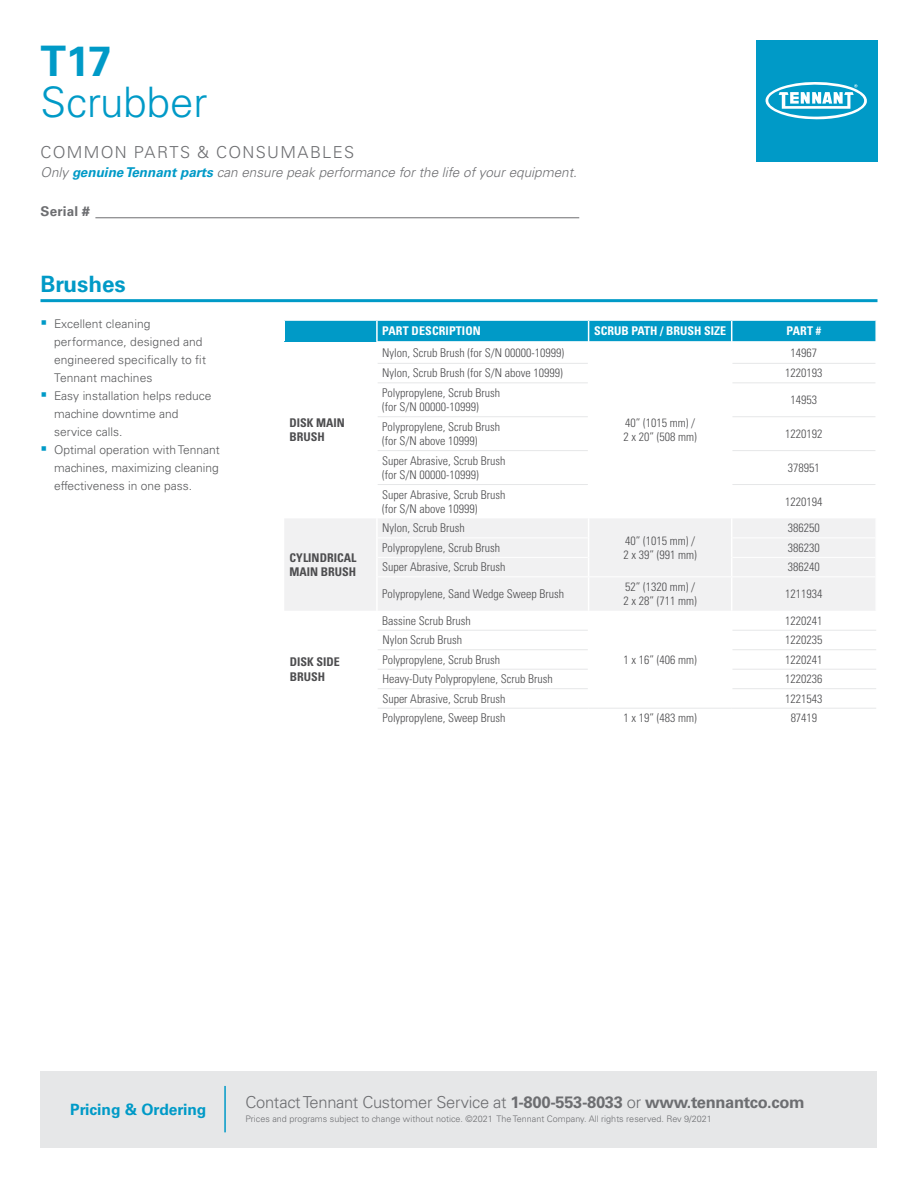
<style>
.page{position:relative;width:918px;height:1188px;background:#fff}
.page>*{position:absolute;margin:0;border:0;box-sizing:border-box;transform-origin:0 0}
.t1{font:300 42px "Univers LT Std";color:#009ac7}
.t2{font:700 42px "Univers LT Std";color:#009ac7}
.t3{font:700 22.5px "Univers LT Std";color:#009ac7}
.t4{font:300 16.5px "Univers LT Std";letter-spacing:-.02em;color:#6d6e71}
.t5{font:300 16.5px "Univers LT Std";letter-spacing:.08em;color:#6d6e71}
.t6{font:700 15.6px "Univers LT Std";color:#009ac7}
.t7{font:italic 300 13.5px "Univers LT Std";color:#6d6e71}
.t8{font:700 13.5px "Univers LT Std";letter-spacing:.015em;color:#6d6e71}
.t9{font:300 condensed 12px/14.4px "Univers LT Std";color:#4d4d4f}
.t10{font:300 12px/18px "Univers LT Std";color:#58595b}
.t11{font:700 condensed 12px/14.4px "Univers LT Std";color:#4d4d4f}
.t12{font:700 condensed 12px "Univers LT Std";color:#fff}
.t13{font:300 9px "Univers LT Std";color:#6d6e71}
.s1{font-weight:700;color:#009ac7}
.s2{font-weight:700}
</style>
<div class="page">
<div style="left:284px;top:320px;width:93px;height:21px;background:#009ac7"></div>
<div style="left:284px;top:519px;width:591px;height:92px;background:#f1f1f2"></div>
<svg style="left:284px;top:321px;width:1px;height:20px"></svg>
<hr style="left:284px;top:319px;width:93px;height:2px;background:#fff">
<hr style="left:376px;top:321px;width:2px;height:20px;background:#fff">
<svg style="left:377px;top:320px;width:499px;height:22px;background:#15a2cb"></svg>
<hr style="left:376px;top:518px;width:2px;height:20px;background:#fff">
<svg style="left:376px;top:538px;width:2px;height:19px"></svg>
<hr style="left:376px;top:557px;width:2px;height:20px;background:#fff">
<svg style="left:588px;top:519px;width:1px;height:57px"></svg>
<svg style="left:731px;top:519px;width:1px;height:57px"></svg>
<hr style="left:376px;top:577px;width:2px;height:34px;background:#fff">
<hr style="left:588px;top:577px;width:1px;height:34px;background:#fff">
<hr style="left:731px;top:577px;width:1px;height:34px;background:#fff">
<hr style="left:378px;top:538px;width:210px;height:1px;background:#fff">
<hr style="left:732px;top:538px;width:143px;height:1px;background:#fff">
<hr style="left:378px;top:557px;width:210px;height:1px;background:#fff">
<hr style="left:732px;top:557px;width:143px;height:1px;background:#fff">
<hr style="left:378px;top:576px;width:211px;height:1px;background:#fff">
<hr style="left:589px;top:576px;width:143px;height:1px;background:#fff">
<hr style="left:732px;top:576px;width:143px;height:1px;background:#fff">
<hr style="left:378px;top:363px;width:210px;height:1px;background:#e6e7e8">
<hr style="left:732px;top:363px;width:143px;height:1px;background:#e6e7e8">
<hr style="left:378px;top:382px;width:210px;height:1px;background:#e6e7e8">
<hr style="left:732px;top:382px;width:143px;height:1px;background:#e6e7e8">
<hr style="left:378px;top:416px;width:210px;height:1px;background:#e6e7e8">
<hr style="left:732px;top:416px;width:143px;height:1px;background:#e6e7e8">
<hr style="left:378px;top:450px;width:210px;height:1px;background:#e6e7e8">
<hr style="left:732px;top:450px;width:143px;height:1px;background:#e6e7e8">
<hr style="left:378px;top:484px;width:210px;height:1px;background:#e6e7e8">
<hr style="left:732px;top:484px;width:143px;height:1px;background:#e6e7e8">
<hr style="left:378px;top:630px;width:210px;height:1px;background:#e6e7e8">
<hr style="left:732px;top:630px;width:144px;height:1px;background:#e6e7e8">
<hr style="left:378px;top:649px;width:210px;height:1px;background:#e6e7e8">
<hr style="left:732px;top:649px;width:144px;height:1px;background:#e6e7e8">
<hr style="left:378px;top:669px;width:210px;height:1px;background:#e6e7e8">
<hr style="left:732px;top:669px;width:144px;height:1px;background:#e6e7e8">
<hr style="left:378px;top:688px;width:210px;height:1px;background:#e6e7e8">
<hr style="left:732px;top:688px;width:144px;height:1px;background:#e6e7e8">
<hr style="left:378px;top:708px;width:211px;height:1px;background:#e6e7e8">
<hr style="left:589px;top:708px;width:143px;height:1px;background:#e6e7e8">
<hr style="left:732px;top:708px;width:144px;height:1px;background:#e6e7e8">
<hr style="left:95px;top:217px;width:484px;height:1px;background:#6d6e71">
<div style="left:756px;top:40px;width:122px;height:122px;background:#009ac7"></div>
<svg style="left:765px;top:82px;width:102px;height:38px"></svg>
<div style="left:40px;top:1071px;width:838px;height:77px;background:#e6e7e8"></div>
<hr style="left:40px;top:299px;width:838px;height:3px;background:#009ac7">
<hr style="left:224px;top:1086px;width:2px;height:46px;background:#009ac7">
<h1 class="t2" style="left:40px;top:37px;width:73px">T17</h1>
<h1 class="t1" style="left:40px;top:76px;width:168px">Scrubber</h1>
<h3 class="t5" style="left:40px;top:142px;width:315px">COMMON PARTS &amp; CONSUMABLES</h3>
<p class="t7" style="left:40px;top:165px;width:538px">Only <span class="s1">genuine Tennant parts</span> can ensure peak performance for the life of your equipment.</p>
<p class="t8" style="left:40px;top:203px;width:51px">Serial #</p>
<h2 class="t3" style="left:40px;top:271px;width:87px">Brushes</h2>
<p class="t10" style="left:54px;top:315px;width:167px">Excellent cleaning performance, designed and engineered specifically to fit<br>Tennant machines<br>Easy installation helps reduce machine downtime and service calls.<br>Optimal operation with Tennant machines, maximizing cleaning effectiveness in one pass.</p>
<p class="t11" style="left:290px;top:415px;width:57px">DISK MAIN<br>BRUSH</p>
<p class="t11" style="left:290px;top:550px;width:68px">CYLINDRICAL<br>MAIN BRUSH</p>
<p class="t11" style="left:290px;top:655px;width:52px">DISK SIDE<br>BRUSH</p>
<p class="t12" style="left:382px;top:323px;width:100px">PART DESCRIPTION</p>
<p class="t12" style="left:594px;top:323px;width:134px">SCRUB PATH / BRUSH SIZE</p>
<p class="t12" style="left:787px;top:323px;width:36px">PART #</p>
<p class="t9" style="left:382px;top:345px;width:183px">Nylon, Scrub Brush (for S/N 00000-10999)</p>
<p class="t9" style="left:791px;top:345px;width:28px">14967</p>
<p class="t9" style="left:382px;top:366px;width:182px">Nylon, Scrub Brush (for S/N above 10999)</p>
<p class="t9" style="left:785px;top:366px;width:39px">1220193</p>
<p class="t9" style="left:382px;top:386px;width:119px">Polypropylene, Scrub Brush (for S/N 00000-10999)</p>
<p class="t9" style="left:791px;top:393px;width:28px">14953</p>
<p class="t9" style="left:382px;top:419px;width:119px">Polypropylene, Scrub Brush (for S/N above 10999)</p>
<p class="t9" style="left:785px;top:427px;width:39px">1220192</p>
<p class="t9" style="left:382px;top:453px;width:125px">Super Abrasive, Scrub Brush (for S/N 00000-10999)</p>
<p class="t9" style="left:788px;top:460px;width:33px">378951</p>
<p class="t9" style="left:382px;top:487px;width:125px">Super Abrasive, Scrub Brush (for S/N above 10999)</p>
<p class="t9" style="left:785px;top:494px;width:39px">1220194</p>
<p class="t9" style="left:624px;top:416px;width:75px">40” (1015 mm) /<br>2 x 20” (508 mm)</p>
<p class="t9" style="left:382px;top:521px;width:84px">Nylon, Scrub Brush</p>
<p class="t9" style="left:788px;top:521px;width:33px">386250</p>
<p class="t9" style="left:624px;top:533px;width:75px">40” (1015 mm) /<br>2 x 39” (991 mm)</p>
<p class="t9" style="left:382px;top:541px;width:119px">Polypropylene, Scrub Brush</p>
<p class="t9" style="left:788px;top:541px;width:33px">386230</p>
<p class="t9" style="left:382px;top:560px;width:125px">Super Abrasive, Scrub Brush</p>
<p class="t9" style="left:788px;top:560px;width:33px">386240</p>
<p class="t9" style="left:382px;top:587px;width:183px">Polypropylene, Sand Wedge Sweep Brush</p>
<p class="t9" style="left:624px;top:580px;width:75px">52” (1320 mm) /<br>2 x 28” (711 mm)</p>
<p class="t9" style="left:785px;top:587px;width:39px">1211934</p>
<p class="t9" style="left:382px;top:613px;width:90px">Bassine Scrub Brush</p>
<p class="t9" style="left:785px;top:613px;width:39px">1220241</p>
<p class="t9" style="left:382px;top:633px;width:81px">Nylon Scrub Brush</p>
<p class="t9" style="left:785px;top:633px;width:39px">1220235</p>
<p class="t9" style="left:382px;top:652px;width:119px">Polypropylene, Scrub Brush</p>
<p class="t9" style="left:785px;top:652px;width:39px">1220241</p>
<p class="t9" style="left:382px;top:672px;width:172px">Heavy-Duty Polypropylene, Scrub Brush</p>
<p class="t9" style="left:785px;top:672px;width:39px">1220236</p>
<p class="t9" style="left:382px;top:691px;width:125px">Super Abrasive, Scrub Brush</p>
<p class="t9" style="left:785px;top:691px;width:39px">1221543</p>
<p class="t9" style="left:382px;top:711px;width:125px">Polypropylene, Sweep Brush</p>
<p class="t9" style="left:624px;top:711px;width:75px">1 x 19” (483 mm)</p>
<p class="t9" style="left:791px;top:711px;width:28px">87419</p>
<p class="t9" style="left:624px;top:652px;width:75px">1 x 16” (406 mm)</p>
<h3 class="t6" style="left:70px;top:1100px;width:138px">Pricing &amp; Ordering</h3>
<h3 class="t4" style="left:246px;top:1092px;width:561px">Contact Tennant Customer Service at <span class="s2">1-800-553-8033</span> or <span class="s2">www.tennantco.com</span></h3>
<p class="t13" style="left:246px;top:1114px;width:468px">Prices and programs subject to change without notice. ©2021 The Tennant Company. All rights reserved. Rev 9/2021</p>
</div>
